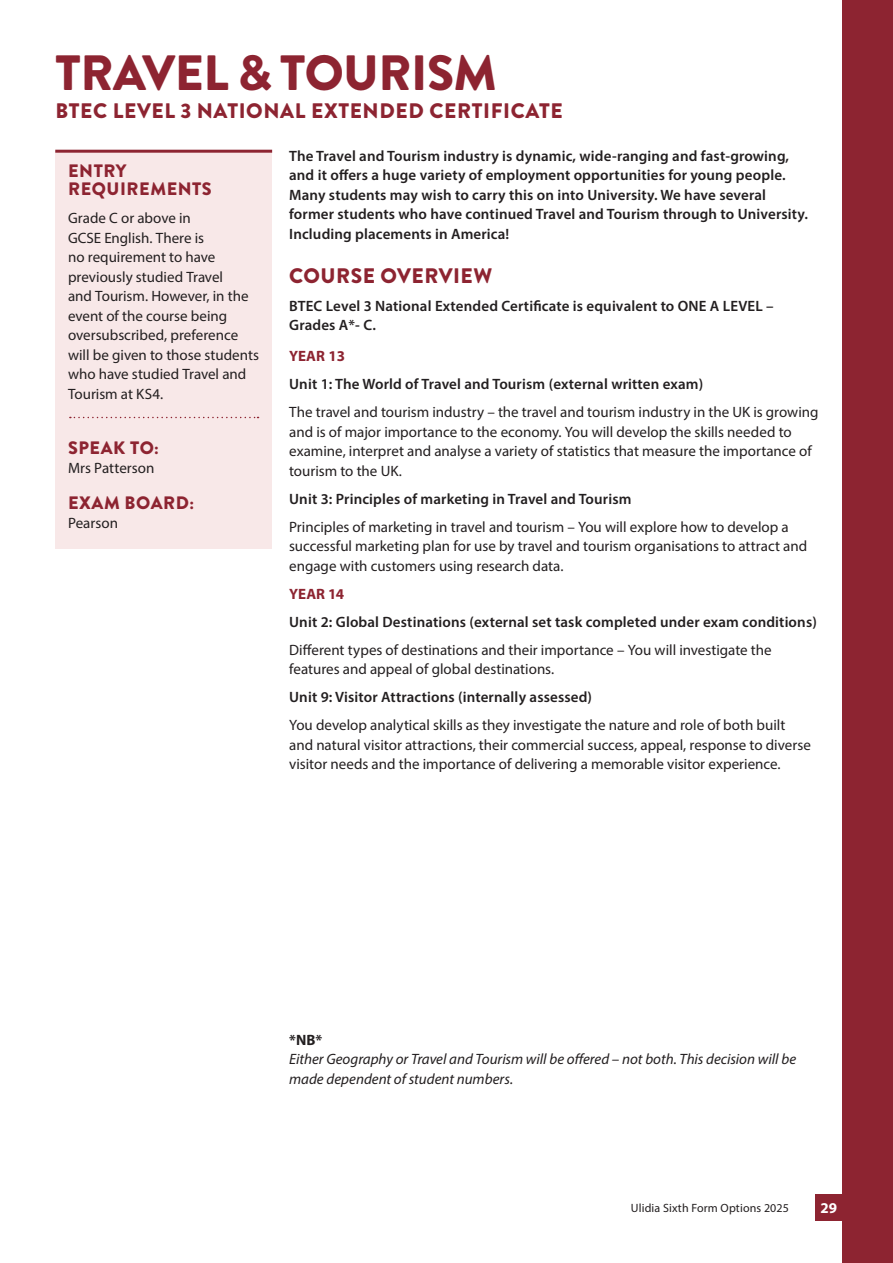
<style>
.page{position:relative;width:893px;height:1263px;background:#fff}
.page>*{position:absolute;margin:0;border:0;box-sizing:border-box;transform-origin:0 0}
.Contents_Title{font:900 49.5px "Brandon Grotesque";letter-spacing:-.01em;color:#8d2431}
.Qualification_Type{font:900 21px "Brandon Grotesque";letter-spacing:.03em;color:#8d2431}
.Sub-Title{font:900 21px "Brandon Grotesque";letter-spacing:.025em;color:#8d2431}
.Entry_Requirements_T{font:900 18px/18.6px "Brandon Grotesque";letter-spacing:.03em;color:#8d2431}
.Paragraph{font:15px/19.5px "Myriad Pro";color:#231f20}
.Lead_Paragraph{font:600 15px/19.5px "Myriad Pro";letter-spacing:.01em;color:#231f20}
.Lead_Paragraph-2{font:15px/19.5px "Myriad Pro";color:#231f20}
.Paragraph-2{font:italic 15px/19.5px "Myriad Pro";color:#231f20}
.Lead_Paragraph-3{font:700 15px "Myriad Pro";letter-spacing:.01em;color:#8d2431}
.Paragraph-3{font:700 15px "Myriad Pro";color:#8d2431}
.t1{font:700 15px "Myriad Pro";color:#fff}
.t2{font:12px "Myriad Pro";letter-spacing:.01em;color:#231f20}
.s1{font-weight:700;font-style:normal}
</style>
<div class="page">
<div style="left:816px;top:1194px;width:26px;height:26px;background:#8d2431"></div>
<div style="left:842px;top:0;width:51px;height:1263px;background:#8d2431"></div>
<div style="left:55px;top:151px;width:217px;height:398px;background:#f8e8e8"></div>
<hr style="left:55px;top:150px;width:217px;height:3px;background:#8d2431">
<svg style="left:70px;top:417px;width:189px;height:1px"></svg>
<p class="Contents_Title" style="left:56px;top:38px;width:443px">TRAVEL &amp; TOURISM</p>
<p class="Qualification_Type" style="left:55px;top:95px;width:509px">BTEC LEVEL 3 NATIONAL EXTENDED CERTIFICATE</p>
<p class="Entry_Requirements_T" style="left:68px;top:161px;width:145px">ENTRY<br>REQUIREMENTS</p>
<p class="Paragraph" style="left:68px;top:208px;width:193px">Grade C or above in<br>GCSE English. There is<br>no requirement to have previously studied Travel<br>and Tourism. However, in the event of the course being oversubscribed, preference will be given to those students who have studied Travel and<br>Tourism at KS4.</p>
<p class="Entry_Requirements_T" style="left:68px;top:438px;width:92px">SPEAK TO:</p>
<p class="Paragraph" style="left:68px;top:458px;width:88px">Mrs Patterson</p>
<p class="Entry_Requirements_T" style="left:68px;top:494px;width:127px">EXAM BOARD:</p>
<p class="Paragraph" style="left:68px;top:513px;width:52px">Pearson</p>
<p class="Lead_Paragraph" style="left:289px;top:146px;width:520px">The Travel and Tourism industry is dynamic, wide-ranging and fast-growing, and it offers a huge variety of employment opportunities for young people.<br>Many students may wish to carry this on into University. We have several former students who have continued Travel and Tourism through to University.<br>Including placements in America!</p>
<p class="Sub-Title" style="left:289px;top:261px;width:204px">COURSE OVERVIEW</p>
<p class="Lead_Paragraph" style="left:289px;top:296px;width:486px">BTEC Level 3 National Extended Certificate is equivalent to ONE A LEVEL –<br>Grades A*- C.</p>
<p class="Lead_Paragraph-3" style="left:289px;top:346px;width:58px">YEAR 13</p>
<p class="Lead_Paragraph" style="left:289px;top:374px;width:416px">Unit 1: The World of Travel and Tourism (external written exam)</p>
<p class="Lead_Paragraph-2" style="left:289px;top:402px;width:531px">The travel and tourism industry – the travel and tourism industry in the UK is growing and is of major importance to the economy. You will develop the skills needed to examine, interpret and analyse a variety of statistics that measure the importance of tourism to the UK.</p>
<p class="Lead_Paragraph" style="left:289px;top:489px;width:344px">Unit 3: Principles of marketing in Travel and Tourism</p>
<p class="Paragraph" style="left:289px;top:517px;width:520px">Principles of marketing in travel and tourism – You will explore how to develop a successful marketing plan for use by travel and tourism organisations to attract and engage with customers using research data.</p>
<p class="Paragraph-3" style="left:289px;top:584px;width:56px">YEAR 14</p>
<p class="Lead_Paragraph" style="left:289px;top:612px;width:529px">Unit 2: Global Destinations (external set task completed under exam conditions)</p>
<p class="Paragraph" style="left:289px;top:640px;width:484px">Different types of destinations and their importance – You will investigate the features and appeal of global destinations.</p>
<p class="Lead_Paragraph" style="left:289px;top:687px;width:304px">Unit 9: Visitor Attractions (internally assessed)</p>
<p class="Paragraph" style="left:289px;top:715px;width:523px">You develop analytical skills as they investigate the nature and role of both built and natural visitor attractions, their commercial success, appeal, response to diverse visitor needs and the importance of delivering a memorable visitor experience.</p>
<p class="Paragraph-2" style="left:289px;top:1029px;width:508px"><span class="s1">*NB*<br></span>Either Geography or Travel and Tourism will be offered – not both. This decision will be made dependent of student numbers.</p>
<p class="t2" style="left:631px;top:1200px;width:160px">Ulidia Sixth Form Options 2025</p>
<p class="t1" style="left:820px;top:1198px;width:18px">29</p>
</div>
